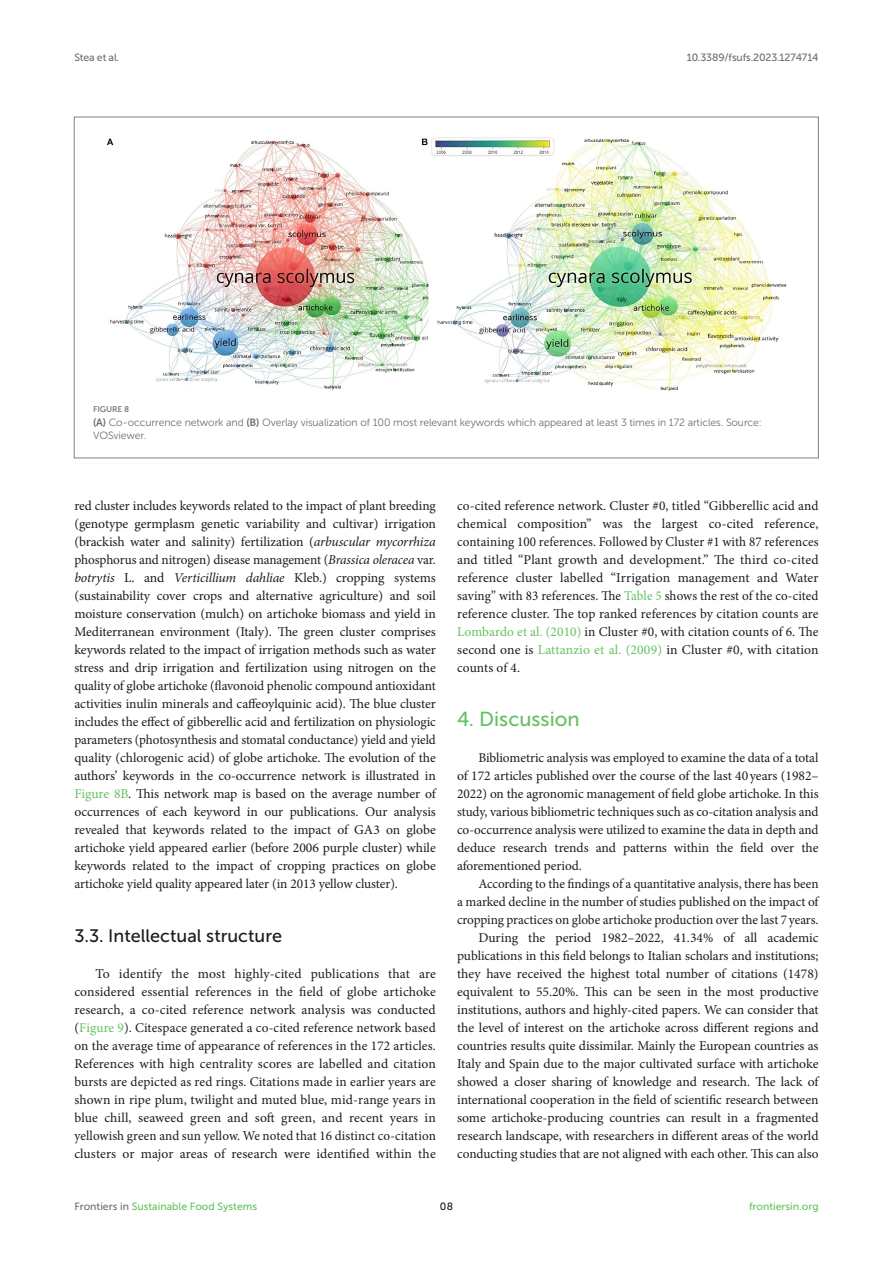
<style>
.page{position:relative;width:893px;height:1263px;background:#fff}
.page>*{position:absolute;margin:0;border:0;box-sizing:border-box;transform-origin:0 0}
.HEAD_1{font:20.25px "Museo Sans 500";color:#65c161}
.HEAD_2{font:18px "Museo Sans 500";color:#1b1c1b}
.TEXT_FLUSH{font:13.5px/18px "Minion Pro";color:#1b1c1b;text-align:justify}
.TEXT{font:13.5px/18px "Minion Pro";letter-spacing:-.005em;color:#1b1c1b;text-align:justify}
.FIG_LEG{font:10.5px/13.5px "Museo Sans 300";letter-spacing:-.01em;color:#706f70}
.t1{font:10.5px "Museo Sans 500";color:#65c161}
.t2{font:10.5px "Museo Sans 500";letter-spacing:-.015em;color:#706f70}
.t3{font:10.5px "Museo Sans 500";color:#1b1c1b}
.FIG_HD{font:8.25px "Museo Sans 700";letter-spacing:-.01em;color:#7e7f7f}
.s1{font-family:"Museo Sans 700"}
.s2{font-style:italic}
.s3{color:#65c161}
.s4{color:#706f70}
</style>
<div class="page">
<img style="left:107px;top:137px;width:680px;height:254px">
<p class="t2" style="left:74px;top:51px;width:46px">Stea et al.</p>
<p class="t2" style="left:687px;top:51px;width:133px">10.3389/fsufs.2023.1274714</p>
<p class="FIG_HD" style="left:93px;top:405px;width:37px">FIGURE 8</p>
<p class="FIG_LEG" style="left:93px;top:415px;width:670px"><span class="s1">(A)</span> Co-occurrence network and <span class="s1">(B)</span> Overlay visualization of 100 most relevant keywords which appeared at least 3 times in 172 articles. Source:<br>VOSviewer.</p>
<p class="TEXT_FLUSH" style="left:74px;top:497px;width:363px">red cluster includes keywords related to the impact of plant breeding (genotype germplasm genetic variability and cultivar) irrigation (brackish water and salinity) fertilization (<span class="s2">arbuscular mycorrhiza </span>phosphorus and nitrogen) disease management (<span class="s2">Brassica oleracea</span> var. <span class="s2">botrytis</span> L. and <span class="s2">Verticillium dahliae</span> Kleb.) cropping systems (sustainability cover crops and alternative agriculture) and soil moisture conservation (mulch) on artichoke biomass and yield in Mediterranean environment (Italy). The green cluster comprises keywords related to the impact of irrigation methods such as water stress and drip irrigation and fertilization using nitrogen on the quality of globe artichoke (flavonoid phenolic compound antioxidant activities inulin minerals and caffeoylquinic acid). The blue cluster includes the effect of gibberellic acid and fertilization on physiologic parameters (photosynthesis and stomatal conductance) yield and yield quality (chlorogenic acid) of globe artichoke. The evolution of the authors’ keywords in the co-occurrence network is illustrated in <span class="s3">Figure 8B</span>. This network map is based on the average number of occurrences of each keyword in our publications. Our analysis revealed that keywords related to the impact of GA3 on globe artichoke yield appeared earlier (before 2006 purple cluster) while keywords related to the impact of cropping practices on globe artichoke yield quality appeared later (in 2013 yellow cluster).</p>
<p class="HEAD_2" style="left:74px;top:926px;width:209px">3.3. Intellectual structure</p>
<p class="TEXT_FLUSH" style="left:74px;top:965px;width:363px;text-indent:21px">To identify the most highly-cited publications that are considered essential references in the field of globe artichoke research, a co-cited reference network analysis was conducted (<span class="s3">Figure 9</span>). Citespace generated a co-cited reference network based on the average time of appearance of references in the 172 articles.<br>References with high centrality scores are labelled and citation bursts are depicted as red rings. Citations made in earlier years are shown in ripe plum, twilight and muted blue, mid-range years in blue chill, seaweed green and soft green, and recent years in yellowish green and sun yellow. We noted that 16 distinct co-citation clusters or major areas of research were identified within the</p>
<p class="TEXT_FLUSH" style="left:457px;top:497px;width:363px">co-cited reference network. Cluster #0, titled “Gibberellic acid and chemical composition” was the largest co-cited reference, containing 100 references. Followed by Cluster #1 with 87 references and titled “Plant growth and development.” The third co-cited reference cluster labelled “Irrigation management and Water saving” with 83 references. The <span class="s3">Table 5</span> shows the rest of the co-cited reference cluster. The top ranked references by citation counts are <span class="s3">Lombardo et al. (2010)</span> in Cluster #0, with citation counts of 6. The second one is <span class="s3">Lattanzio et al. (2009)</span> in Cluster #0, with citation counts of 4.</p>
<p class="HEAD_1" style="left:457px;top:708px;width:124px">4. Discussion</p>
<p class="TEXT_FLUSH" style="left:457px;top:749px;width:363px;text-indent:21px">Bibliometric analysis was employed to examine the data of a total of 172 articles published over the course of the last 40years (1982– 2022) on the agronomic management of field globe artichoke. In this study, various bibliometric techniques such as co-citation analysis and co-occurrence analysis were utilized to examine the data in depth and deduce research trends and patterns within the field over the aforementioned period.</p>
<p class="TEXT" style="left:457px;top:875px;width:363px;text-indent:21px">According to the findings of a quantitative analysis, there has been a marked decline in the number of studies published on the impact of cropping practices on globe artichoke production over the last 7years.</p>
<p class="TEXT" style="left:457px;top:929px;width:363px;text-indent:21px">During the period 1982–2022, 41.34% of all academic publications in this field belongs to Italian scholars and institutions; they have received the highest total number of citations (1478) equivalent to 55.20%. This can be seen in the most productive institutions, authors and highly-cited papers. We can consider that the level of interest on the artichoke across different regions and countries results quite dissimilar. Mainly the European countries as Italy and Spain due to the major cultivated surface with artichoke showed a closer sharing of knowledge and research. The lack of international cooperation in the field of scientific research between some artichoke-producing countries can result in a fragmented research landscape, with researchers in different areas of the world conducting studies that are not aligned with each other. This can also</p>
<p class="t1" style="left:74px;top:1200px;width:184px"><span class="s4">Frontiers in</span> Sustainable Food Systems</p>
<p class="t3" style="left:440px;top:1200px;width:15px">08</p>
<p class="t1" style="left:749px;top:1200px;width:71px">frontiersin.org</p>
</div>
